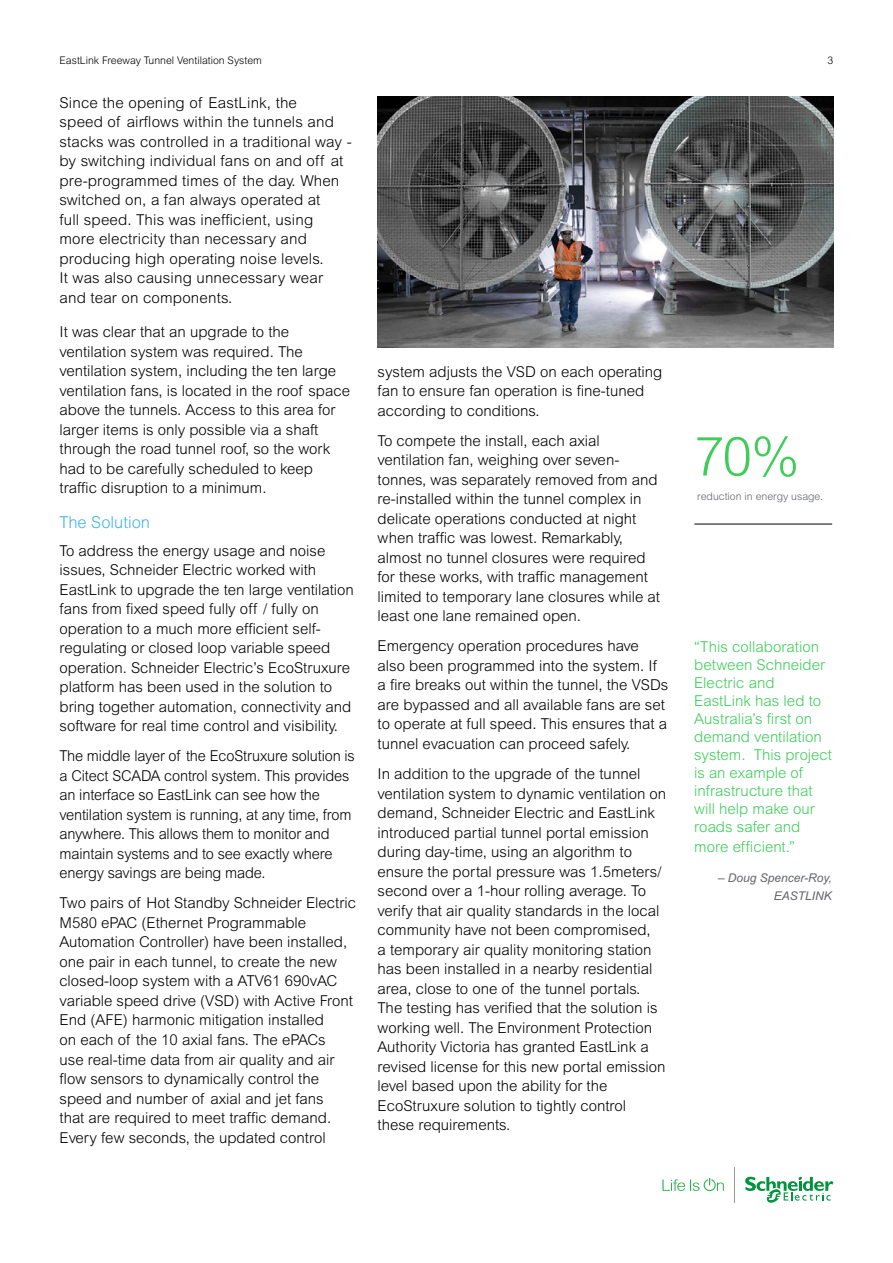
<style>
.page{position:relative;width:893px;height:1263px;background:#fff}
.page>*{position:absolute;margin:0;border:0;box-sizing:border-box;transform-origin:0 0}
.t1{font:300 54px "Arial MT Std";color:#3dcd58}
.t2{font:300 16.5px "Arial MT Std";color:#42b4e6}
.t3{font:300 15px/19.5px "Arial MT Std";color:#000}
.t4{font:300 15px/18px "Arial MT Std";color:#3dcd58}
.t5{font:italic 12px/18px "Arial MT Std";color:#626469;text-align:right}
.t6{font:300 10.5px "Arial MT Std";color:#000}
.t7{font:300 10.5px "Arial MT Std";color:#626469}
</style>
<div class="page">
<svg style="left:662px;top:1178px;width:62px;height:13px"></svg>
<svg style="left:745px;top:1176px;width:88px;height:27px"></svg>
<hr style="left:734px;top:1168px;width:1px;height:35px;background:#96989a">
<img style="left:378px;top:97px;width:455px;height:251px">
<hr style="left:694px;top:524px;width:138px;height:1px;background:#000">
<p class="t6" style="left:60px;top:54px;width:204px">EastLink Freeway Tunnel Ventilation System</p>
<p class="t6" style="left:828px;top:54px;width:7px">3</p>
<p class="t3" style="left:60px;top:93px;width:294px">Since the opening of EastLink, the<br>speed of airflows within the tunnels and stacks was controlled in a traditional way - by switching individual fans on and off at pre-programmed times of the day. When switched on, a fan always operated at<br>full speed. This was inefficient, using more electricity than necessary and producing high operating noise levels.<br>It was also causing unnecessary wear and tear on components.</p>
<p class="t3" style="left:60px;top:322px;width:292px">It was clear that an upgrade to the ventilation system was required. The ventilation system, including the ten large ventilation fans, is located in the roof space above the tunnels. Access to this area for larger items is only possible via a shaft through the road tunnel roof, so the work had to be carefully scheduled to keep traffic disruption to a minimum.</p>
<p class="t2" style="left:60px;top:512px;width:92px">The Solution</p>
<p class="t3" style="left:60px;top:541px;width:296px">To address the energy usage and noise issues, Schneider Electric worked with EastLink to upgrade the ten large ventilation fans from fixed speed fully off / fully on operation to a much more efficient self&shy;regulating or closed loop variable speed operation. Schneider Electric’s EcoStruxure platform has been used in the solution to bring together automation, connectivity and software for real time control and visibility.</p>
<p class="t3" style="left:60px;top:746px;width:297px">The middle layer of the EcoStruxure solution is a Citect SCADA control system. This provides an interface so EastLink can see how the ventilation system is running, at any time, from anywhere. This allows them to monitor and maintain systems and to see exactly where energy savings are being made.</p>
<p class="t3" style="left:60px;top:893px;width:298px">Two pairs of Hot Standby Schneider Electric M580 ePAC (Ethernet Programmable Automation Controller) have been installed, one pair in each tunnel, to create the new closed-loop system with a ATV61 690vAC variable speed drive (VSD) with Active Front End (AFE) harmonic mitigation installed<br>on each of the 10 axial fans. The ePACs<br>use real-time data from air quality and air flow sensors to dynamically control the speed and number of axial and jet fans<br>that are required to meet traffic demand.<br>Every few seconds, the updated control</p>
<p class="t3" style="left:378px;top:362px;width:286px">system adjusts the VSD on each operating fan to ensure fan operation is fine-tuned according to conditions.</p>
<p class="t3" style="left:378px;top:431px;width:284px">To compete the install, each axial ventilation fan, weighing over seven&shy;tonnes, was separately removed from and re-installed within the tunnel complex in delicate operations conducted at night when traffic was lowest. Remarkably, almost no tunnel closures were required for these works, with traffic management limited to temporary lane closures while at least one lane remained open.</p>
<p class="t3" style="left:378px;top:636px;width:292px">Emergency operation procedures have also been programmed into the system. If a fire breaks out within the tunnel, the VSDs are bypassed and all available fans are set to operate at full speed. This ensures that a tunnel evacuation can proceed safely.</p>
<p class="t3" style="left:378px;top:764px;width:290px">In addition to the upgrade of the tunnel ventilation system to dynamic ventilation on demand, Schneider Electric and EastLink introduced partial tunnel portal emission during day-time, using an algorithm to ensure the portal pressure was 1.5meters/ second over a 1-hour rolling average. To verify that air quality standards in the local community have not been compromised,<br>a temporary air quality monitoring station has been installed in a nearby residential area, close to one of the tunnel portals.<br>The testing has verified that the solution is working well. The Environment Protection Authority Victoria has granted EastLink a revised license for this new portal emission level based upon the ability for the EcoStruxure solution to tightly control these requirements.</p>
<h1 class="t1" style="left:694px;top:426px;width:106px">70%</h1>
<p class="t7" style="left:697px;top:491px;width:127px">reduction in energy usage.</p>
<p class="t4" style="left:694px;top:637px;width:139px">“This collaboration between Schneider<br>Electric and<br>EastLink has led to<br>Australia’s first on demand ventilation system. This project is an example of infrastructure that will help make our roads safer and</p>
<p class="t4" style="left:694px;top:837px;width:102px">more efficient.”</p>
<p class="t5" style="left:718px;top:869px;width:116px">– Doug Spencer-Roy,<br>EASTLINK</p>
</div>
